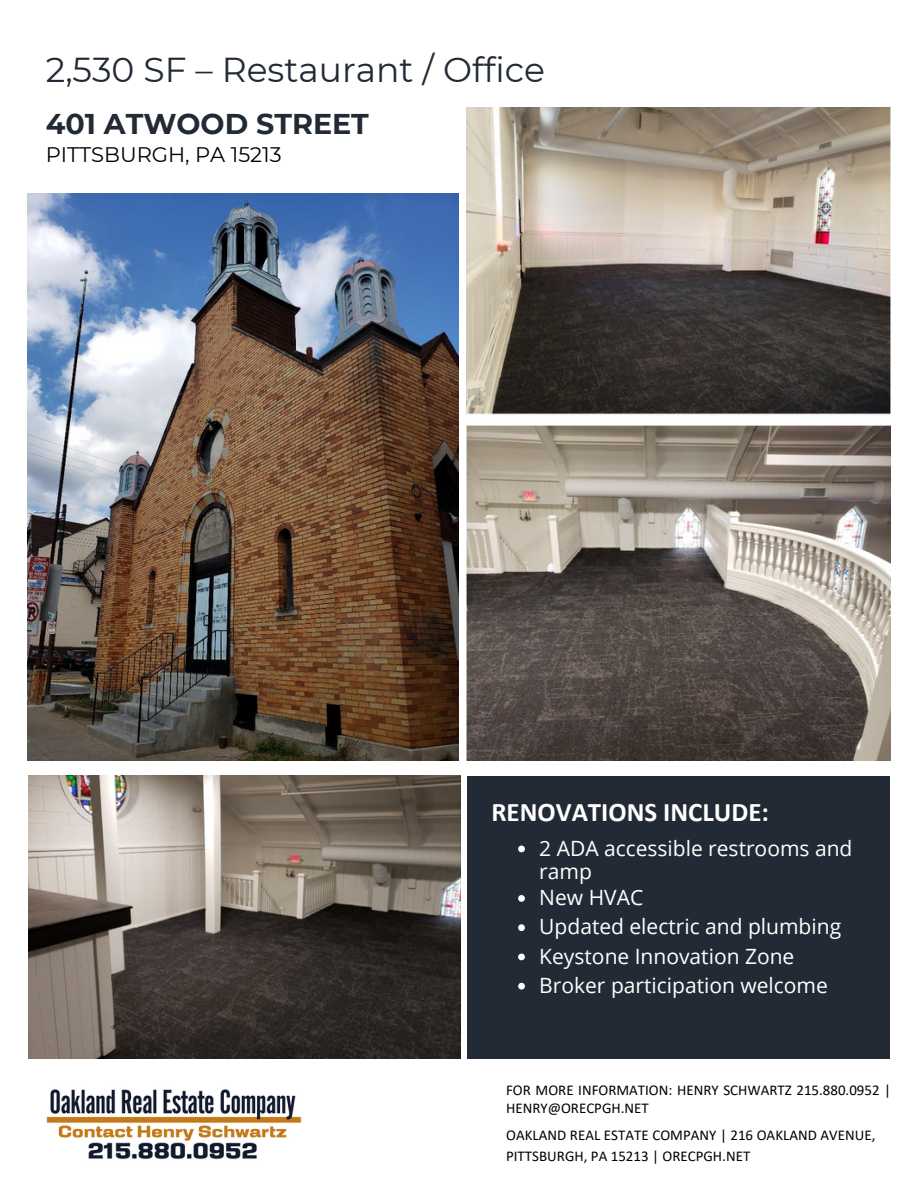
<style>
.page{position:relative;width:918px;height:1188px;background:#fff}
.page>*{position:absolute;margin:0;border:0;box-sizing:border-box;transform-origin:0 0}
.t1{font:34.5px "Montserrat";color:#222a35}
.t2{font:700 28.5px "Montserrat";color:#222a35}
.t3{font:700 27px "Calibri";color:#fff}
.t4{font:21px/23.7px "Open Sans";color:#fff}
.t5{font:21px "Montserrat";color:#000}
.t6{font:15px/18px "Calibri";color:#000}
</style>
<div class="page">
<img style="left:27px;top:194px;width:431px;height:567px">
<img style="left:467px;top:107px;width:424px;height:654px">
<div style="left:467px;top:776px;width:423px;height:282px;background:#222a35"></div>
<img style="left:28px;top:776px;width:432px;height:282px">
<img style="left:46px;top:1089px;width:256px;height:71px">
<svg style="left:518px;top:846px;width:7px;height:6px"></svg>
<svg style="left:518px;top:895px;width:7px;height:7px"></svg>
<svg style="left:518px;top:924px;width:7px;height:7px"></svg>
<svg style="left:518px;top:954px;width:7px;height:6px"></svg>
<svg style="left:518px;top:983px;width:7px;height:7px"></svg>
<p class="t1" style="left:46px;top:49px;width:501px">2,530 SF – Restaurant / Office</p>
<p class="t2" style="left:46px;top:106px;width:325px">401 ATWOOD STREET</p>
<p class="t5" style="left:46px;top:142px;width:237px">PITTSBURGH, PA 15213</p>
<p class="t3" style="left:492px;top:801px;width:279px">RENOVATIONS INCLUDE:</p>
<p class="t4" style="left:539px;top:836px;width:315px">2 ADA accessible restrooms and ramp</p>
<p class="t4" style="left:539px;top:885px;width:105px">New HVAC</p>
<p class="t4" style="left:539px;top:914px;width:303px">Updated electric and plumbing</p>
<p class="t4" style="left:539px;top:944px;width:257px">Keystone Innovation Zone</p>
<p class="t4" style="left:539px;top:973px;width:290px">Broker participation welcome</p>
<p class="t6" style="left:506px;top:1082px;width:387px">FOR MORE INFORMATION: HENRY SCHWARTZ 215.880.0952 |<br>HENRY@ORECPGH.NET</p>
<p class="t6" style="left:506px;top:1127px;width:371px">OAKLAND REAL ESTATE COMPANY | 216 OAKLAND AVENUE,</p>
<h2 class="t6" style="left:506px;top:1148px;width:246px">PITTSBURGH, PA 15213 | ORECPGH.NET</h2>
</div>
